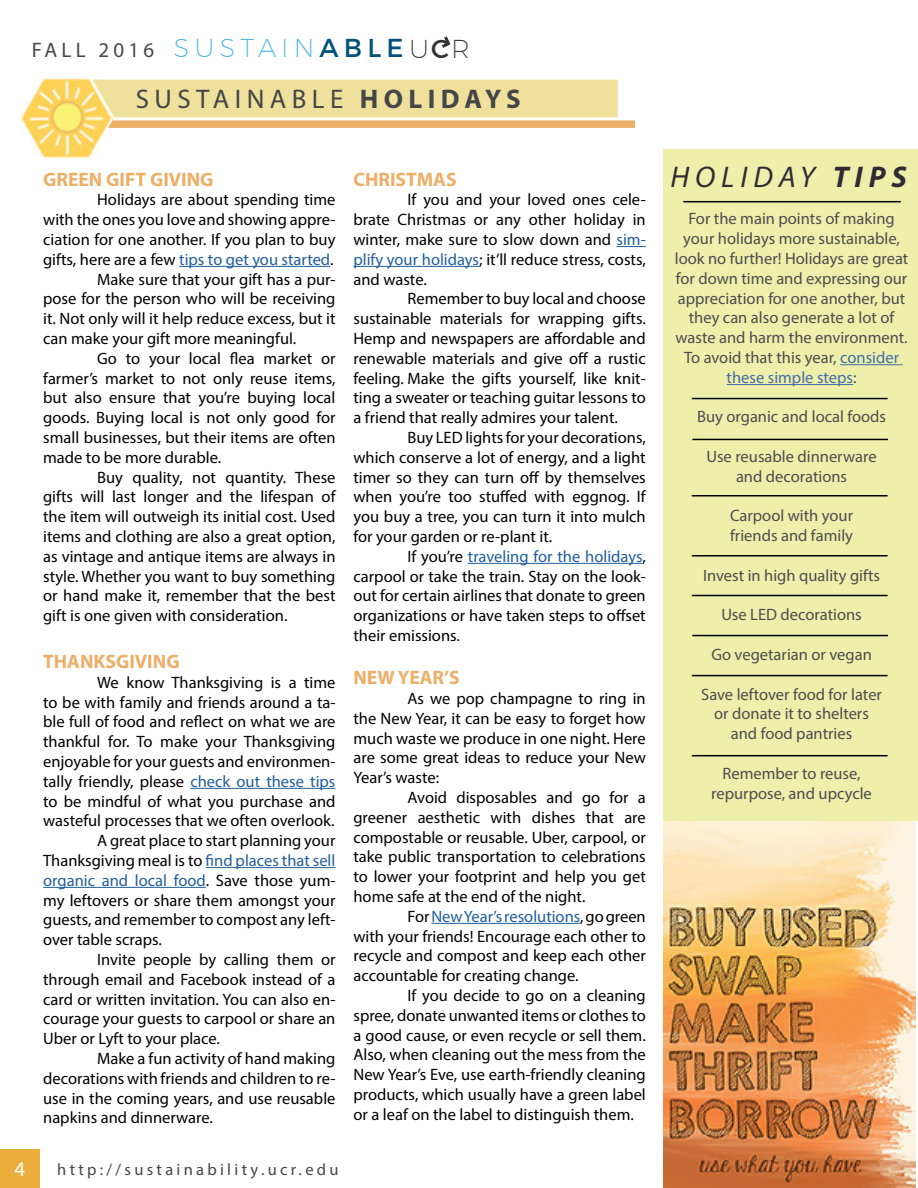
<style>
.page{position:relative;width:918px;height:1188px;background:#fff}
.page>*{position:absolute;margin:0;border:0;box-sizing:border-box;transform-origin:0 0}
.t1{font:italic 30px "Myriad Pro";letter-spacing:.2em;color:#2f2c35}
.t2{font:27px "Myriad Pro";letter-spacing:.2em;color:#464547}
.t3{font:21px "Myriad Pro";letter-spacing:.2em;color:#48484a}
.t4{font:21px "Myriad Pro";color:#fff}
.t5{font:700 19.5px "Myriad Pro";color:#ecaf68}
.t6{font:16.5px/19.8px "Myriad Pro";color:#000101;text-align:justify}
.t7{font:16.5px/19.8px "Myriad Pro";color:#4d4d4f;text-align:center}
.t8{font:16.5px "Myriad Pro";color:#215e9e}
.t9{font:16.5px "Myriad Pro";letter-spacing:.2em;color:#464547}
.s1{font-family:"Montserrat";font-weight:200;font-size:25.95px;color:#4cb5e7}
.s2{font-family:"Montserrat";font-size:25.95px;color:#00507c}
.s3{font-family:"Montserrat";font-weight:200;font-size:25.95px;color:#333}
.s4{font-family:"Montserrat";font-size:25.95px;color:#333}
.s5{font-weight:700}
.s6{color:#000101}
.s7{color:#215e9e}
.s8{color:#456da9}
</style>
<div class="page">
<img style="left:663px;top:821px;width:252px;height:367px">
<img style="left:21px;top:78px;width:91px;height:81px">
<div style="left:0;top:1150px;width:40px;height:38px;background:#edad3a"></div>
<svg style="left:442px;top:36px;width:9px;height:12px"></svg>
<svg style="left:92px;top:80px;width:543px;height:48px;background:#f0db9b"></svg>
<div style="left:663px;top:149px;width:255px;height:672px;background:#edefaa"></div>
<hr style="left:840px;top:364px;width:63px;height:1px;background:#456da9">
<hr style="left:727px;top:384px;width:126px;height:1px;background:#456da9">
<hr style="left:683px;top:201px;width:218px;height:1px;background:#000101">
<hr style="left:692px;top:398px;width:196px;height:1px;background:#000101">
<hr style="left:692px;top:439px;width:196px;height:1px;background:#000101">
<hr style="left:692px;top:495px;width:196px;height:1px;background:#000101">
<hr style="left:692px;top:755px;width:196px;height:1px;background:#000101">
<hr style="left:179px;top:266px;width:151px;height:1px;background:#215e9e">
<hr style="left:190px;top:788px;width:145px;height:1px;background:#215e9e">
<hr style="left:206px;top:867px;width:129px;height:1px;background:#215e9e">
<hr style="left:43px;top:887px;width:163px;height:1px;background:#215e9e">
<svg style="left:617px;top:246px;width:29px;height:1px"></svg>
<hr style="left:353px;top:266px;width:126px;height:1px;background:#215e9e">
<hr style="left:468px;top:563px;width:174px;height:1px;background:#215e9e">
<hr style="left:431px;top:923px;width:149px;height:1px;background:#215e9e">
<hr style="left:692px;top:555px;width:196px;height:1px;background:#000101">
<hr style="left:692px;top:595px;width:196px;height:1px;background:#000101">
<hr style="left:692px;top:635px;width:196px;height:1px;background:#000101">
<hr style="left:692px;top:675px;width:196px;height:1px;background:#000101">
<p class="t3" style="left:32px;top:37px;width:440px">FALL 2016 <span class="s1">SUSTAIN</span><span class="s2">ABLE</span><span class="s3">U</span><span class="s4">C</span><span class="s3">R</span></p>
<h2 class="t2" style="left:136px;top:82px;width:386px">SUSTAINABLE <span class="s5">HOLIDAYS</span></h2>
<p class="t5" style="left:43px;top:166px;width:172px">GREEN GIFT GIVING</p>
<p class="t6" style="left:97px;top:190px;width:240px">Holidays are about spending time</p>
<p class="t6" style="left:43px;top:209px;width:294px">with the ones you love and showing appre-</p>
<p class="t6" style="left:43px;top:229px;width:294px">ciation for one another. If you plan to buy</p>
<p class="t8" style="left:43px;top:249px;width:292px"><span class="s6">gifts, here are a few</span> tips to get you started<span class="s6">.</span></p>
<p class="t6" style="left:97px;top:269px;width:240px">Make sure that your gift has a pur-</p>
<p class="t6" style="left:43px;top:289px;width:294px">pose for the person who will be receiving</p>
<p class="t6" style="left:43px;top:308px;width:294px">it. Not only will it help reduce excess, but it</p>
<p class="t6" style="left:43px;top:328px;width:255px">can make your gift more meaningful.</p>
<p class="t6" style="left:97px;top:348px;width:240px">Go to your local flea market or</p>
<p class="t6" style="left:43px;top:368px;width:294px">farmer’s market to not only reuse items,</p>
<p class="t6" style="left:43px;top:388px;width:294px">but also ensure that you’re buying local</p>
<p class="t6" style="left:43px;top:407px;width:294px">goods. Buying local is not only good for</p>
<p class="t6" style="left:43px;top:427px;width:294px">small businesses, but their items are often</p>
<p class="t6" style="left:43px;top:447px;width:180px">made to be more durable.</p>
<p class="t6" style="left:97px;top:467px;width:240px">Buy quality, not quantity. These</p>
<p class="t6" style="left:43px;top:487px;width:294px">gifts will last longer and the lifespan of</p>
<p class="t6" style="left:43px;top:506px;width:294px">the item will outweigh its initial cost. Used</p>
<p class="t6" style="left:43px;top:526px;width:294px">items and clothing are also a great option,</p>
<p class="t6" style="left:43px;top:546px;width:294px">as vintage and antique items are always in</p>
<p class="t6" style="left:43px;top:566px;width:294px">style. Whether you want to buy something</p>
<p class="t6" style="left:43px;top:586px;width:294px">or hand make it, remember that the best</p>
<p class="t6" style="left:43px;top:605px;width:246px">gift is one given with consideration.</p>
<p class="t5" style="left:43px;top:649px;width:138px">THANKSGIVING</p>
<p class="t6" style="left:97px;top:672px;width:240px">We know Thanksgiving is a time</p>
<p class="t6" style="left:43px;top:692px;width:294px">to be with family and friends around a ta-</p>
<p class="t6" style="left:43px;top:712px;width:294px">ble full of food and reflect on what we are</p>
<p class="t6" style="left:43px;top:731px;width:294px">thankful for. To make your Thanksgiving</p>
<p class="t6" style="left:43px;top:751px;width:294px">enjoyable for your guests and environmen-</p>
<p class="t6" style="left:43px;top:771px;width:294px">tally friendly, please <span class="s7">check out these tips</span></p>
<p class="t6" style="left:43px;top:791px;width:294px">to be mindful of what you purchase and</p>
<p class="t6" style="left:43px;top:811px;width:293px">wasteful processes that we often overlook.</p>
<p class="t6" style="left:97px;top:830px;width:240px">A great place to start planning your</p>
<p class="t6" style="left:43px;top:850px;width:294px">Thanksgiving meal is to <span class="s7">find places that sell</span></p>
<p class="t8" style="left:43px;top:870px;width:294px">organic and local food<span class="s6">. Save those yum-</span></p>
<p class="t6" style="left:43px;top:890px;width:294px">my leftovers or share them amongst your</p>
<p class="t6" style="left:43px;top:910px;width:294px">guests, and remember to compost any left-</p>
<p class="t6" style="left:43px;top:929px;width:120px">over table scraps.</p>
<p class="t6" style="left:97px;top:949px;width:240px">Invite people by calling them or</p>
<p class="t6" style="left:43px;top:969px;width:294px">through email and Facebook instead of a</p>
<p class="t6" style="left:43px;top:989px;width:294px">card or written invitation. You can also en-</p>
<p class="t6" style="left:43px;top:1009px;width:294px">courage your guests to carpool or share an</p>
<p class="t6" style="left:43px;top:1028px;width:178px">Uber or Lyft to your place.</p>
<p class="t6" style="left:97px;top:1048px;width:240px">Make a fun activity of hand making</p>
<p class="t6" style="left:43px;top:1068px;width:294px">decorations with friends and children to re-</p>
<p class="t6" style="left:43px;top:1088px;width:294px">use in the coming years, and use reusable</p>
<p class="t6" style="left:43px;top:1108px;width:171px">napkins and dinnerware.</p>
<p class="t4" style="left:14px;top:1156px;width:12px">4</p>
<p class="t9" style="left:57px;top:1159px;width:283px">http://sustainability.ucr.edu</p>
<p class="t5" style="left:353px;top:166px;width:105px">CHRISTMAS</p>
<p class="t6" style="left:353px;top:190px;width:294px;text-indent:54px">If you and your loved ones cele&shy;brate Christmas or any other holiday in winter, make sure to slow down and <span class="s7">sim&shy;plify your holidays</span>; it’ll reduce stress, costs, and waste.</p>
<p class="t6" style="left:353px;top:289px;width:294px;text-indent:54px">Remember to buy local and choose sustainable materials for wrapping gifts.<br>Hemp and newspapers are affordable and renewable materials and give off a rustic feeling. Make the gifts yourself, like knit&shy;ting a sweater or teaching guitar lessons to a friend that really admires your talent.</p>
<p class="t6" style="left:353px;top:427px;width:294px;text-indent:54px">Buy LED lights for your decorations, which conserve a lot of energy, and a light timer so they can turn off by themselves when you’re too stuffed with eggnog. If you buy a tree, you can turn it into mulch for your garden or re-plant it.</p>
<p class="t6" style="left:353px;top:546px;width:294px;text-indent:54px">If you’re <span class="s7">traveling for the holidays</span>, carpool or take the train. Stay on the look&shy;out for certain airlines that donate to green organizations or have taken steps to offset their emissions.</p>
<p class="t5" style="left:353px;top:665px;width:108px">NEW YEAR’S</p>
<p class="t6" style="left:353px;top:688px;width:294px;text-indent:54px">As we pop champagne to ring in the New Year, it can be easy to forget how much waste we produce in one night. Here are some great ideas to reduce your New Year’s waste:</p>
<p class="t6" style="left:353px;top:787px;width:294px;text-indent:54px">Avoid disposables and go for a greener aesthetic with dishes that are compostable or reusable. Uber, carpool, or take public transportation to celebrations to lower your footprint and help you get home safe at the end of the night.</p>
<p class="t6" style="left:354px;top:906px;width:294px;text-indent:54px">For <span class="s7">New Year’s resolutions</span>, go green with your friends! Encourage each other to recycle and compost and keep each other accountable for creating change.</p>
<p class="t6" style="left:354px;top:985px;width:294px;text-indent:54px">If you decide to go on a cleaning spree, donate unwanted items or clothes to a good cause, or even recycle or sell them.<br>Also, when cleaning out the mess from the New Year’s Eve, use earth-friendly cleaning products, which usually have a green label or a leaf on the label to distinguish them.</p>
<h1 class="t1" style="left:670px;top:159px;width:238px">HOLIDAY <span class="s5">TIPS</span></h1>
<p class="t7" style="left:675px;top:209px;width:235px">For the main points of making your holidays more sustainable, look no further! Holidays are great for down time and expressing our appreciation for one another, but they can also generate a lot of waste and harm the environment.<br>To avoid that this year, <span class="s8">consider these simple steps</span>:</p>
<p class="t7" style="left:697px;top:407px;width:190px">Buy organic and local foods</p>
<p class="t7" style="left:707px;top:446px;width:172px">Use reusable dinnerware and decorations</p>
<p class="t7" style="left:730px;top:506px;width:125px;text-align:left">Carpool with your friends and family</p>
<p class="t7" style="left:703px;top:565px;width:178px">Invest in high quality gifts</p>
<p class="t7" style="left:721px;top:605px;width:142px">Use LED decorations</p>
<p class="t7" style="left:711px;top:644px;width:162px">Go vegetarian or vegan</p>
<p class="t7" style="left:701px;top:684px;width:182px">Save leftover food for later or donate it to shelters and food pantries</p>
<p class="t7" style="left:711px;top:763px;width:162px">Remember to reuse, repurpose, and upcycle</p>
</div>
